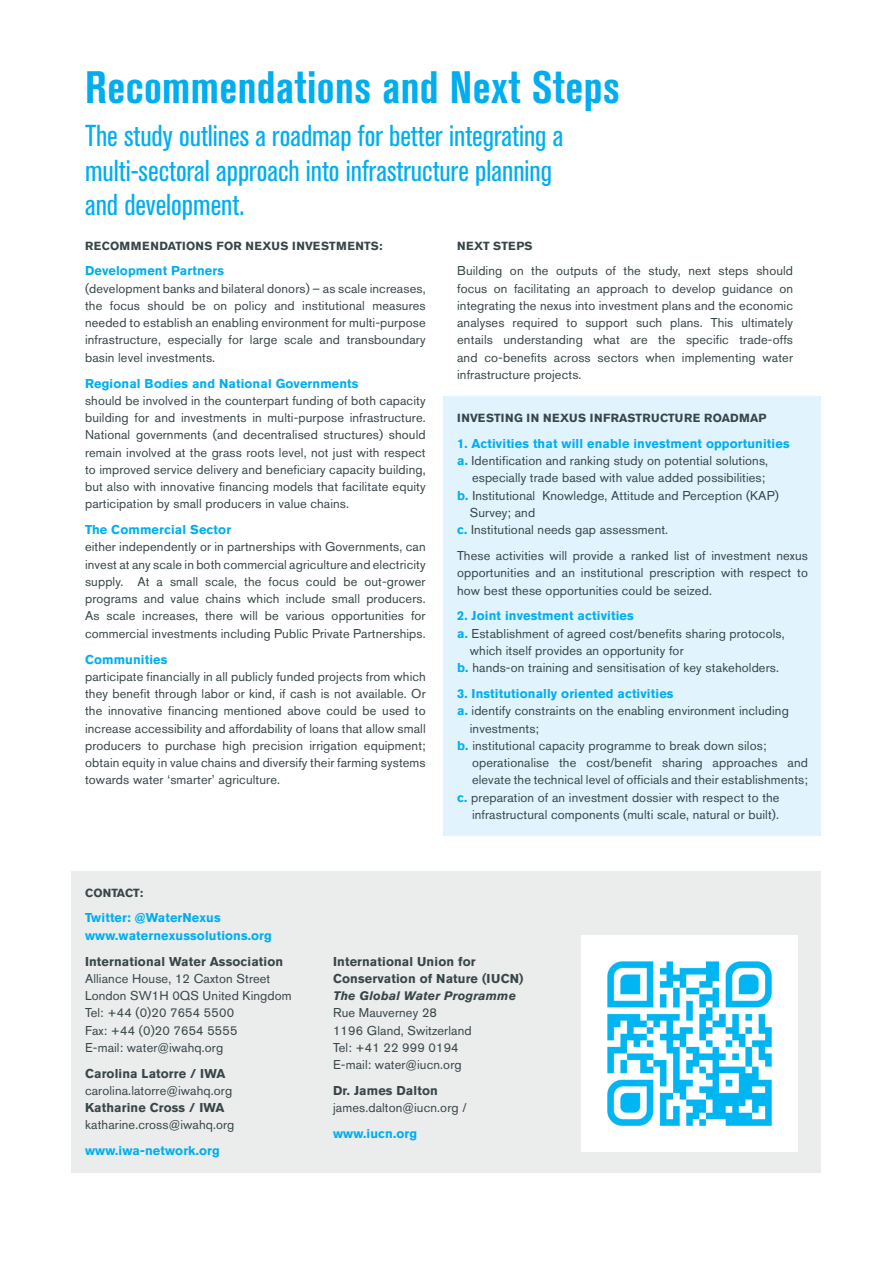
<style>
.page{position:relative;width:893px;height:1263px;background:#fff}
.page>*{position:absolute;margin:0;border:0;box-sizing:border-box;transform-origin:0 0}
.t1{font:700 condensed 45px "Akzidenz Grotesk BE";letter-spacing:.01em;color:#00aeef}
.t2{font:condensed 30px/34.5px "Akzidenz Grotesk BE";color:#00aeef}
.t3{font:12.75px/17.2px "Akzidenz Grotesk BE";letter-spacing:.01em;color:#384649;text-align:justify}
.t4{font:700 12.75px/17.2px "Akzidenz Grotesk BE";letter-spacing:.01em;color:#00aeef}
.t5{font:700 12.75px/17.2px "Akzidenz Grotesk BE";letter-spacing:.01em;color:#384649}
.t6{font:italic 700 12.3px "Akzidenz Grotesk BE";letter-spacing:.01em;color:#384649}
.t7{font:700 11.7px "Akzidenz Grotesk BE";letter-spacing:.01em;color:#384649}
.t8{font:700 11.7px "Akzidenz Grotesk BE";letter-spacing:.03em;color:#384649}
.s1{font-weight:700;color:#00aeef}
</style>
<div class="page">
<div style="left:71px;top:871px;width:750px;height:301px;background:#ebecec"></div>
<div style="left:443px;top:396px;width:378px;height:440px;background:#e1f4fd"></div>
<img style="left:581px;top:935px;width:216px;height:216px">
<h1 class="t1" style="left:85px;top:62px;width:536px">Recommendations and Next Steps</h1>
<h2 class="t2" style="left:85px;top:119px;width:480px">The study outlines a roadmap for better integrating a multi-sectoral approach into infrastructure planning and development.</h2>
<p class="t8" style="left:85px;top:239px;width:299px">RECOMMENDATIONS FOR NEXUS INVESTMENTS:</p>
<p class="t4" style="left:85px;top:262px;width:140px">Development Partners</p>
<p class="t3" style="left:85px;top:279px;width:342px">(development banks and bilateral donors) – as scale increases, the focus should be on policy and institutional measures needed to establish an enabling environment for multi-purpose infrastructure, especially for large scale and transboundary basin level investments.</p>
<p class="t4" style="left:85px;top:374px;width:275px">Regional Bodies and National Governments</p>
<p class="t3" style="left:85px;top:392px;width:342px">should be involved in the counterpart funding of both capacity building for and investments in multi-purpose infrastructure.<br>National governments (and decentralised structures) should remain involved at the grass roots level, not just with respect to improved service delivery and beneficiary capacity building, but also with innovative financing models that facilitate equity participation by small producers in value chains.</p>
<p class="t4" style="left:85px;top:521px;width:148px">The Commercial Sector</p>
<p class="t3" style="left:85px;top:538px;width:342px">either independently or in partnerships with Governments, can invest at any scale in both commercial agriculture and electricity supply. At a small scale, the focus could be out-grower programs and value chains which include small producers.<br>As scale increases, there will be various opportunities for commercial investments including Public Private Partnerships.</p>
<p class="t4" style="left:85px;top:650px;width:84px">Communities</p>
<p class="t3" style="left:85px;top:668px;width:342px">participate financially in all publicly funded projects from which they benefit through labor or kind, if cash is not available. Or the innovative financing mentioned above could be used to increase accessibility and affordability of loans that allow small producers to purchase high precision irrigation equipment; obtain equity in value chains and diversify their farming systems towards water ‘smarter’ agriculture.</p>
<p class="t7" style="left:457px;top:239px;width:77px">NEXT STEPS</p>
<p class="t3" style="left:457px;top:262px;width:337px">Building on the outputs of the study, next steps should focus on facilitating an approach to develop guidance on integrating the nexus into investment plans and the economic analyses required to support such plans. This ultimately entails understanding what are the specific trade-offs and co-benefits across sectors when implementing water infrastructure projects.</p>
<p class="t7" style="left:457px;top:411px;width:311px">INVESTING IN NEXUS INFRASTRUCTURE ROADMAP</p>
<p class="t4" style="left:457px;top:435px;width:334px">1. Activities that will enable investment opportunities</p>
<p class="t3" style="left:457px;top:452px;width:313px"><span class="s1">a.</span> Identification and ranking study on potential solutions,</p>
<p class="t3" style="left:472px;top:469px;width:295px">especially trade based with value added possibilities;</p>
<p class="t3" style="left:457px;top:486px;width:323px"><span class="s1">b.</span> Institutional Knowledge, Attitude and Perception (KAP)</p>
<p class="t3" style="left:470px;top:504px;width:67px">Survey; and</p>
<p class="t3" style="left:457px;top:521px;width:213px"><span class="s1">c.</span> Institutional needs gap assessment.</p>
<p class="t3" style="left:457px;top:547px;width:352px">These activities will provide a ranked list of investment nexus opportunities and an institutional prescription with respect to how best these opportunities could be seized.</p>
<p class="t4" style="left:457px;top:607px;width:178px">2. Joint investment activities</p>
<p class="t3" style="left:457px;top:624px;width:329px"><span class="s1">a.</span> Establishment of agreed cost/benefits sharing protocols,</p>
<p class="t3" style="left:470px;top:642px;width:215px">which itself provides an opportunity for</p>
<p class="t3" style="left:457px;top:659px;width:323px"><span class="s1">b.</span> hands-on training and sensitisation of key stakeholders.</p>
<p class="t4" style="left:457px;top:685px;width:218px">3. Institutionally oriented activities</p>
<p class="t3" style="left:457px;top:702px;width:333px"><span class="s1">a.</span> identify constraints on the enabling environment including</p>
<p class="t3" style="left:470px;top:719px;width:71px">investments;</p>
<p class="t3" style="left:457px;top:737px;width:311px"><span class="s1">b.</span> institutional capacity programme to break down silos;</p>
<p class="t3" style="left:472px;top:754px;width:337px">operationalise the cost/benefit sharing approaches and</p>
<p class="t3" style="left:472px;top:771px;width:337px">elevate the technical level of officials and their establishments;</p>
<p class="t3" style="left:457px;top:788px;width:324px"><span class="s1">c.</span> preparation of an investment dossier with respect to the</p>
<p class="t3" style="left:472px;top:806px;width:308px">infrastructural components (multi scale, natural or built).</p>
<p class="t7" style="left:85px;top:886px;width:60px">CONTACT:</p>
<p class="t4" style="left:85px;top:909px;width:188px">Twitter: @WaterNexus www.waternexussolutions.org</p>
<p class="t5" style="left:85px;top:952px;width:200px">International Water Association</p>
<p class="t3" style="left:85px;top:969px;width:208px;text-align:left">Alliance House, 12 Caxton Street<br>London SW1H 0QS United Kingdom<br>Tel: +44 (0)20 7654 5500<br>Fax: +44 (0)20 7654 5555<br>E-mail: water@iwahq.org</p>
<p class="t5" style="left:85px;top:1064px;width:142px">Carolina Latorre / IWA</p>
<p class="t3" style="left:85px;top:1082px;width:149px">carolina.latorre@iwahq.org</p>
<p class="t5" style="left:85px;top:1099px;width:141px">Katharine Cross / IWA</p>
<p class="t3" style="left:85px;top:1116px;width:151px">katharine.cross@iwahq.org</p>
<p class="t4" style="left:85px;top:1142px;width:136px">www.iwa-network.org</p>
<p class="t5" style="left:333px;top:952px;width:192px">International Union for<br>Conservation of Nature (IUCN)</p>
<p class="t6" style="left:333px;top:988px;width:184px">The Global Water Programme</p>
<p class="t3" style="left:333px;top:1004px;width:140px;text-align:left">Rue Mauverney 28<br>1196 Gland, Switzerland<br>Tel: +41 22 999 0194<br>E-mail: water@iucn.org</p>
<p class="t5" style="left:333px;top:1082px;width:106px">Dr. James Dalton</p>
<p class="t3" style="left:333px;top:1099px;width:135px">james.dalton@iucn.org /</p>
<p class="t4" style="left:333px;top:1125px;width:85px">www.iucn.org</p>
</div>
